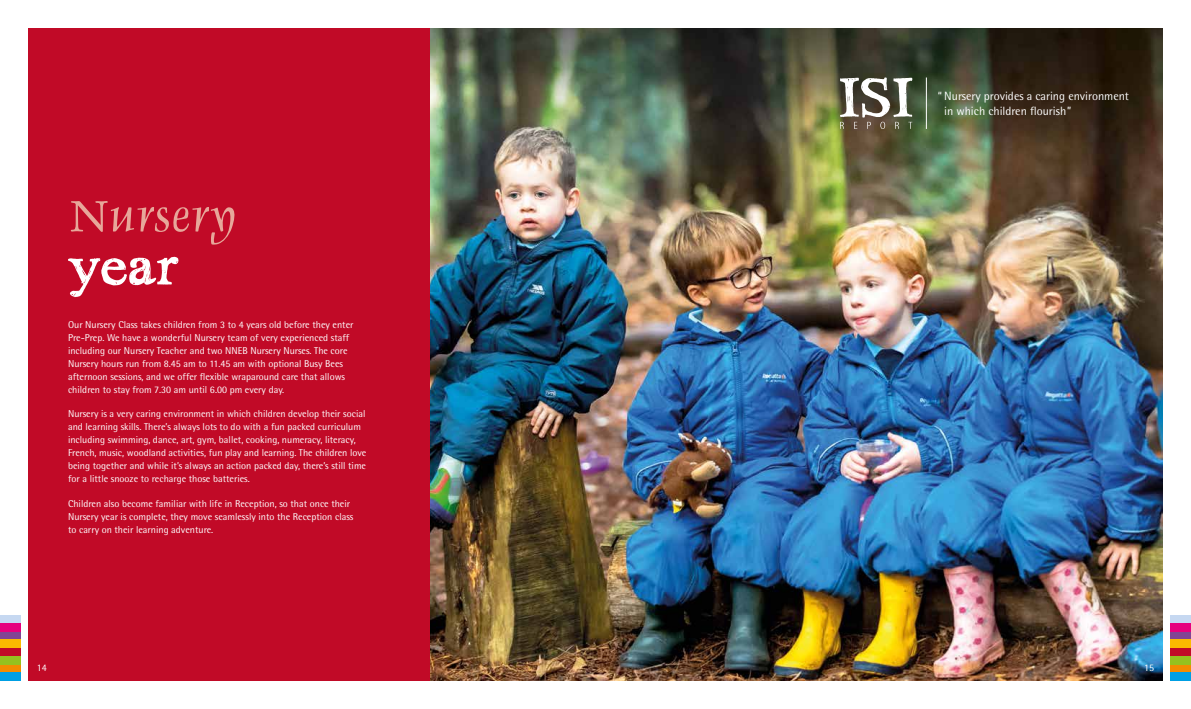
<style>
.page{position:relative;width:1191px;height:709px;background:#fff}
.page>*{position:absolute;margin:0;border:0;box-sizing:border-box;transform-origin:0 0}
.t1{font:62px "OPTI Delphin One";color:#e7a79a}
.t2{font:59px "Hand Scribble Sketch Times";color:#fff}
.t3{font:12px/14.4px "Rotis Semi Sans Std";color:#fff}
.t4{font:10px/13px "Rotis Semi Sans Std";color:#fff}
</style>
<div class="page">
<div style="left:0;top:615px;width:21px;height:8px;background:#c6d8f1"></div>
<div style="left:0;top:631px;width:21px;height:8px;background:#814594"></div>
<div style="left:0;top:648px;width:21px;height:8px;background:#c10a27"></div>
<div style="left:0;top:664px;width:21px;height:8px;background:#f28c00"></div>
<div style="left:0;top:623px;width:21px;height:8px;background:#e6007d"></div>
<div style="left:0;top:639px;width:21px;height:9px;background:#fbba00"></div>
<div style="left:0;top:656px;width:21px;height:8px;background:#95c11f"></div>
<div style="left:0;top:672px;width:21px;height:8px;background:#009fe3"></div>
<div style="left:1169px;top:615px;width:22px;height:8px;background:#c6d8f1"></div>
<div style="left:1169px;top:631px;width:22px;height:8px;background:#814594"></div>
<div style="left:1169px;top:648px;width:22px;height:8px;background:#c10a27"></div>
<div style="left:1169px;top:664px;width:22px;height:8px;background:#f28c00"></div>
<div style="left:1169px;top:623px;width:22px;height:8px;background:#e6007d"></div>
<div style="left:1169px;top:639px;width:22px;height:9px;background:#fbba00"></div>
<div style="left:1169px;top:656px;width:22px;height:8px;background:#95c11f"></div>
<div style="left:1169px;top:672px;width:22px;height:8px;background:#009fe3"></div>
<img style="left:429px;top:28px;width:733px;height:652px">
<div style="left:28px;top:28px;width:401px;height:652px;background:#c10a27"></div>
<hr style="left:926px;top:77px;width:1px;height:52px;background:#fff">
<svg style="left:840px;top:77px;width:72px;height:52px"></svg>
<h1 class="t1" style="left:68px;top:185px;width:172px">Nursery</h1>
<h2 class="t2" style="left:68px;top:230px;width:112px">year</h2>
<p class="t4" style="left:68px;top:318px;width:287px">Our Nursery Class takes children from 3 to 4 years old before they enter Pre‑Prep. We have a wonderful Nursery team of very experienced staff including our Nursery Teacher and two NNEB Nursery Nurses. The core Nursery hours run from 8.45 am to 11.45 am with optional Busy Bees afternoon sessions, and we offer flexible wraparound care that allows children to stay from 7.30 am until 6.00 pm every day.</p>
<p class="t4" style="left:68px;top:407px;width:300px">Nursery is a very caring environment in which children develop their social and learning skills. There’s always lots to do with a fun packed curriculum including swimming, dance, art, gym, ballet, cooking, numeracy, literacy, French, music, woodland activities, fun play and learning. The children love being together and while it’s always an action packed day, there’s still time for a little snooze to recharge those batteries.</p>
<p class="t4" style="left:68px;top:496px;width:287px">Children also become familiar with life in Reception, so that once their<br>Nursery year is complete, they move seamlessly into the Reception class to carry on their learning adventure.</p>
<p class="t3" style="left:944px;top:89px;width:186px;text-indent:-6px">“ Nursery provides a caring environment in which children flourish”</p>
<p class="t4" style="left:37px;top:660px;width:12px">14</p>
<p class="t4" style="left:1144px;top:660px;width:12px">15</p>
</div>
